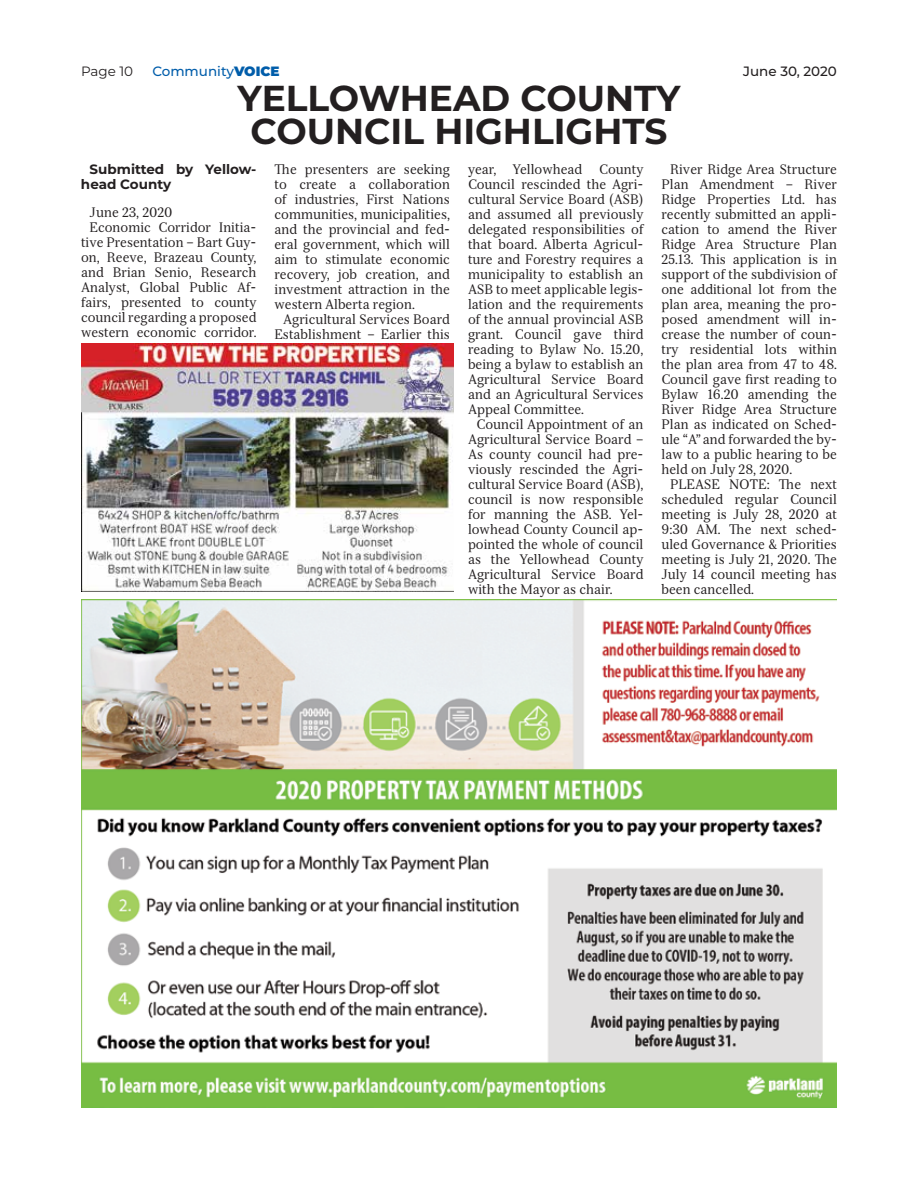
<style>
.page{position:relative;width:918px;height:1188px;background:#fff}
.page>*{position:absolute;margin:0;border:0;box-sizing:border-box;transform-origin:0 0}
.t1{font:700 36px/33px "Montserrat";color:#231f20;text-align:center}
.t2{font:13.5px/15px "Serif 12 Beta";color:#231f20;text-align:justify;scale:.96 1}
.t3{font:700 13.5px/15px "Montserrat";color:#231f20}
.t4{font:500 13.5px "Montserrat";color:#005daa}
.t5{font:500 13.5px "Montserrat";color:#231f20}
.t6{font:13.5px "Montserrat";color:#231f20}
.s1{font-weight:900}
</style>
<div class="page">
<img style="left:81px;top:600px;width:756px;height:507px">
<img style="left:81px;top:344px;width:373px;height:248px">
<p class="t6" style="left:81px;top:62px;width:54px">Page 10</p>
<p class="t4" style="left:152px;top:62px;width:129px">Community<span class="s1">VOICE</span></p>
<h1 class="t1" style="left:238px;top:80px;width:444px">YELLOWHEAD COUNTY<br>COUNCIL HIGHLIGHTS</h1>
<p class="t3" style="left:81px;top:161px;width:177px;text-indent:9px">Submitted by Yellow&shy;head County</p>
<p class="t2" style="left:90px;top:205px;width:88px">June 23, 2020</p>
<p class="t2" style="left:90px;top:220px;width:175px">Economic Corridor Initia-</p>
<p class="t2" style="left:81px;top:235px;width:184px">tive Presentation – Bart Guy-</p>
<p class="t2" style="left:81px;top:250px;width:184px">on, Reeve, Brazeau County,</p>
<p class="t2" style="left:81px;top:265px;width:184px">and Brian Senio, Research</p>
<p class="t2" style="left:81px;top:280px;width:184px">Analyst, Global Public Af-</p>
<p class="t2" style="left:81px;top:295px;width:184px">fairs, presented to county</p>
<p class="t2" style="left:81px;top:310px;width:184px">council regarding a proposed</p>
<p class="t2" style="left:81px;top:325px;width:184px">western economic corridor.</p>
<p class="t5" style="left:743px;top:62px;width:95px">June 30, 2020</p>
<p class="t2" style="left:468px;top:162px;width:184px">year, Yellowhead County Council rescinded the Agri&shy;cultural Service Board (ASB) and assumed all previously delegated responsibilities of that board. Alberta Agricul&shy;ture and Forestry requires a municipality to establish an ASB to meet applicable legis&shy;lation and the requirements of the annual provincial ASB grant. Council gave third reading to Bylaw No. 15.20, being a bylaw to establish an Agricultural Service Board and an Agricultural Services Appeal Committee.</p>
<p class="t2" style="left:468px;top:417px;width:184px;text-indent:9px">Council Appointment of an Agricultural Service Board – As county council had pre&shy;viously rescinded the Agri&shy;cultural Service Board (ASB), council is now responsible for manning the ASB. Yel&shy;lowhead County Council ap&shy;pointed the whole of council as the Yellowhead County Agricultural Service Board with the Mayor as chair.</p>
<p class="t2" style="left:274px;top:162px;width:184px">The presenters are seeking to create a collaboration of industries, First Nations communities, municipalities, and the provincial and fed&shy;eral government, which will aim to stimulate economic recovery, job creation, and investment attraction in the western Alberta region.</p>
<p class="t2" style="left:274px;top:312px;width:184px;text-align:right">Agricultural Services Board<br>Establishment – Earlier this</p>
<p class="t2" style="left:661px;top:162px;width:184px;text-indent:9px">River Ridge Area Structure Plan Amendment – River Ridge Properties Ltd. has recently submitted an appli&shy;cation to amend the River Ridge Area Structure Plan 25.13. This application is in support of the subdivision of one additional lot from the plan area, meaning the pro&shy;posed amendment will in&shy;crease the number of coun&shy;try residential lots within the plan area from 47 to 48.<br>Council gave first reading to Bylaw 16.20 amending the River Ridge Area Structure Plan as indicated on Sched&shy;ule “A” and forwarded the by&shy;law to a public hearing to be held on July 28, 2020.</p>
<p class="t2" style="left:662px;top:477px;width:184px;text-indent:9px">PLEASE NOTE: The next scheduled regular Council meeting is July 28, 2020 at 9:30 AM. The next sched&shy;uled Governance &amp; Priorities meeting is July 21, 2020. The July 14 council meeting has been cancelled.</p>
</div>
